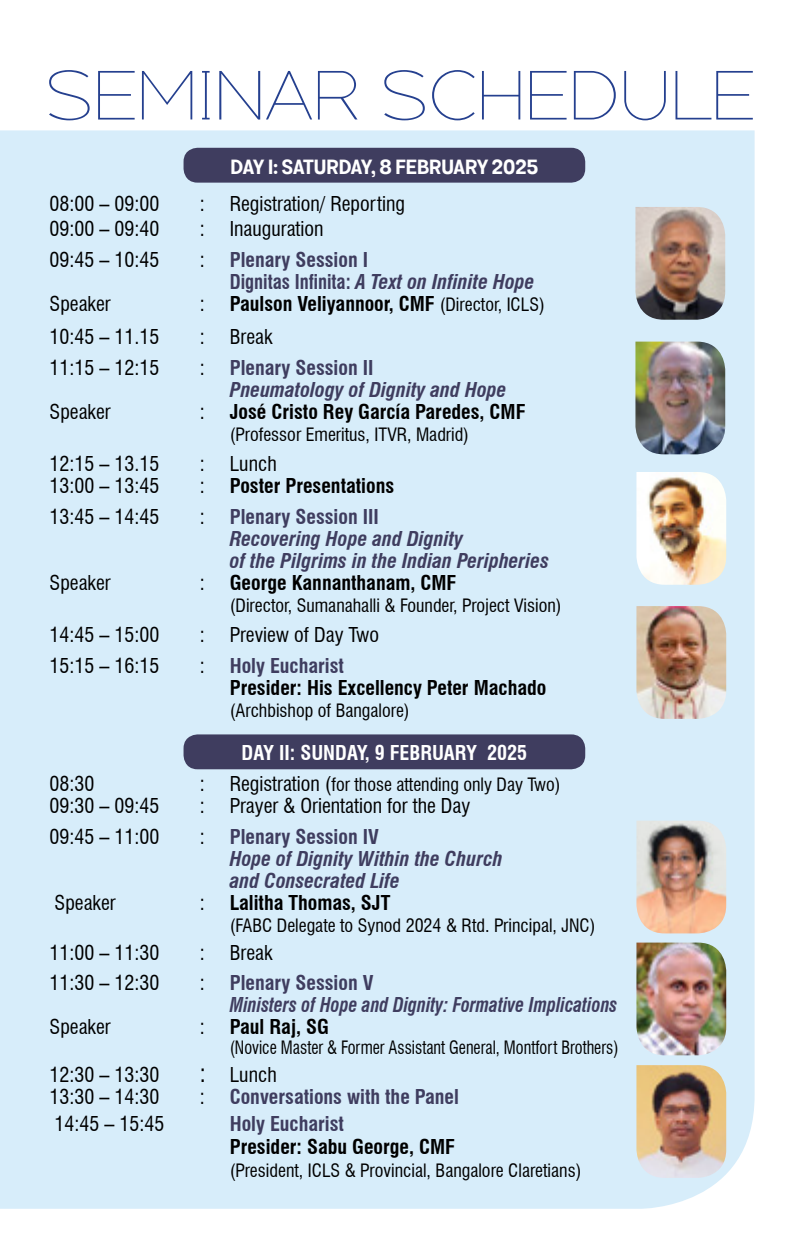
<style>
.page{position:relative;width:800px;height:1253px;background:#fff}
.page>*{position:absolute;margin:0;border:0;box-sizing:border-box;transform-origin:0 0}
.No_Spacing{font:200 60.6px "Adequate";color:#25408f}
.No_Spacing-2{font:condensed 20px "Swiss 721 BT";color:#000}
.No_Spacing-3{font:700 condensed 20px "Swiss 721 BT";color:#000}
.No_Spacing-4{font:700 condensed 20px/22px "Swiss 721 BT";color:#3f3d5f}
.No_Spacing-5{font:italic 700 condensed 20px/22px "Swiss 721 BT";color:#3f3d5f}
.No_Spacing-6{font:italic 700 condensed 20px "Swiss 721 BT";color:#3f3d5f;scale:.9 1}
.No_Spacing-7{font:20px "Grota Sans Bold 58080";color:#fff}
.No_Spacing-8{font:700 condensed 20px "Swiss 721 BT";color:#fff}
.t1{font:condensed 18px "Swiss 721 BT";color:#000}
.t2{font:condensed 18px "Swiss 721 BT";color:#000;scale:.9 1}
.s1{font-weight:400;color:#000}
.s2{font-style:italic}
.s3{font-weight:400;font-size:18px}
.s4{font-style:normal}
.s5{font-size:20px}
.s6{font-size:24px}
</style>
<div class="page">
<div style="left:1px;top:130px;width:753px;height:1079px;background:#d7edfa"></div>
<svg style="left:0;top:130px;width:1px;height:1079px"></svg>
<div style="left:183px;top:148px;width:402px;height:35px;background:#3f3d5f;border-radius:14px"></div>
<div style="left:183px;top:734px;width:402px;height:35px;background:#3f3d5f;border-radius:14px"></div>
<img style="left:635px;top:207px;width:90px;height:113px">
<img style="left:635px;top:342px;width:90px;height:112px">
<img style="left:636px;top:472px;width:90px;height:113px">
<img style="left:636px;top:606px;width:90px;height:113px">
<img style="left:636px;top:821px;width:90px;height:112px">
<img style="left:636px;top:943px;width:90px;height:112px">
<img style="left:636px;top:1065px;width:90px;height:113px">
<p class="No_Spacing" style="left:45px;top:56px;width:711px">SEMINAR SCHEDULE</p>
<p class="No_Spacing-7" style="left:230px;top:154px;width:309px">DAY I: SATURDAY, 8 FEBRUARY 2025</p>
<p class="No_Spacing-2" style="left:50px;top:191px;width:111px">08:00 – 09:00</p>
<p class="No_Spacing-2" style="left:200px;top:191px;width:6px">:</p>
<p class="No_Spacing-2" style="left:230px;top:191px;width:177px">Registration/ Reporting</p>
<p class="No_Spacing-2" style="left:50px;top:217px;width:111px">09:00 – 09:40</p>
<p class="No_Spacing-2" style="left:200px;top:217px;width:6px">:</p>
<p class="No_Spacing-2" style="left:230px;top:217px;width:95px">Inauguration</p>
<p class="No_Spacing-2" style="left:50px;top:248px;width:111px">09:45 – 10:45</p>
<p class="No_Spacing-4" style="left:230px;top:249px;width:306px;text-indent:-30px"><span class="s1">:</span> Plenary Session I<br>Dignitas Infinita: <span class="s2">A Text on Infinite Hope</span></p>
<p class="No_Spacing-2" style="left:50px;top:292px;width:63px">Speaker</p>
<p class="No_Spacing-2" style="left:200px;top:292px;width:6px">:</p>
<p class="No_Spacing-3" style="left:230px;top:292px;width:316px">Paulson Veliyannoor, CMF <span class="s3">(Director, ICLS)</span></p>
<p class="No_Spacing-2" style="left:50px;top:325px;width:111px">10:45 – 11.15</p>
<p class="No_Spacing-2" style="left:200px;top:325px;width:6px">:</p>
<p class="No_Spacing-2" style="left:230px;top:325px;width:44px">Break</p>
<p class="No_Spacing-2" style="left:50px;top:355px;width:111px">11:15 – 12:15</p>
<p class="No_Spacing-2" style="left:200px;top:355px;width:6px">:</p>
<p class="No_Spacing-5" style="left:230px;top:356px;width:278px"><span class="s4">Plenary Session II<br></span>Pneumatology of Dignity and Hope</p>
<p class="No_Spacing-2" style="left:50px;top:399px;width:63px">Speaker</p>
<p class="No_Spacing-2" style="left:200px;top:399px;width:6px">:</p>
<p class="No_Spacing-3" style="left:230px;top:399px;width:297px">José Cristo Rey García Paredes, CMF</p>
<p class="t1" style="left:230px;top:423px;width:241px">(Professor Emeritus, ITVR, Madrid)</p>
<p class="No_Spacing-2" style="left:50px;top:452px;width:111px">12:15 – 13.15</p>
<p class="No_Spacing-2" style="left:200px;top:452px;width:6px">:</p>
<p class="No_Spacing-2" style="left:230px;top:452px;width:48px">Lunch</p>
<p class="No_Spacing-2" style="left:50px;top:474px;width:111px">13:00 – 13:45</p>
<p class="No_Spacing-2" style="left:200px;top:474px;width:6px">:</p>
<p class="No_Spacing-3" style="left:230px;top:474px;width:166px">Poster Presentations</p>
<p class="No_Spacing-2" style="left:50px;top:504px;width:111px">13:45 – 14:45</p>
<p class="No_Spacing-2" style="left:200px;top:504px;width:6px">:</p>
<p class="No_Spacing-4" style="left:230px;top:505px;width:150px">Plenary Session III</p>
<p class="No_Spacing-5" style="left:230px;top:527px;width:321px">Recovering Hope and Dignity<br>of the Pilgrims in the Indian Peripheries</p>
<p class="No_Spacing-2" style="left:50px;top:570px;width:63px">Speaker</p>
<p class="No_Spacing-2" style="left:200px;top:570px;width:6px">:</p>
<p class="No_Spacing-3" style="left:230px;top:570px;width:228px">George Kannanthanam, CMF</p>
<p class="t1" style="left:230px;top:594px;width:333px">(Director, Sumanahalli &amp; Founder, Project Vision)</p>
<p class="No_Spacing-2" style="left:50px;top:623px;width:111px">14:45 – 15:00</p>
<p class="No_Spacing-2" style="left:200px;top:623px;width:6px">:</p>
<p class="No_Spacing-2" style="left:230px;top:623px;width:151px">Preview of Day Two</p>
<p class="No_Spacing-2" style="left:50px;top:653px;width:111px">15:15 – 16:15</p>
<p class="No_Spacing-2" style="left:200px;top:653px;width:6px">:</p>
<p class="No_Spacing-4" style="left:230px;top:654px;width:116px">Holy Eucharist</p>
<p class="No_Spacing-3" style="left:230px;top:675px;width:318px">Presider: His Excellency Peter Machado</p>
<p class="t1" style="left:230px;top:699px;width:181px">(Archbishop of Bangalore)</p>
<p class="No_Spacing-8" style="left:241px;top:740px;width:287px">DAY II: SUNDAY, 9 FEBRUARY 2025</p>
<p class="No_Spacing-2" style="left:50px;top:772px;width:46px">08:30</p>
<p class="No_Spacing-2" style="left:200px;top:772px;width:6px">:</p>
<p class="t1" style="left:230px;top:774px;width:332px"><span class="s5">Registration (</span>for those attending only Day Two)</p>
<p class="No_Spacing-2" style="left:50px;top:794px;width:111px">09:30 – 09:45</p>
<p class="No_Spacing-2" style="left:200px;top:794px;width:6px">:</p>
<p class="No_Spacing-2" style="left:230px;top:794px;width:242px">Prayer &amp; Orientation for the Day</p>
<p class="No_Spacing-2" style="left:50px;top:825px;width:111px">09:45 – 11:00</p>
<p class="No_Spacing-2" style="left:200px;top:825px;width:6px">:</p>
<p class="No_Spacing-4" style="left:230px;top:826px;width:151px">Plenary Session IV</p>
<p class="No_Spacing-5" style="left:230px;top:848px;width:274px">Hope of Dignity Within the Church and Consecrated Life</p>
<p class="No_Spacing-2" style="left:55px;top:891px;width:63px">Speaker</p>
<p class="No_Spacing-2" style="left:200px;top:891px;width:6px">:</p>
<p class="No_Spacing-3" style="left:230px;top:891px;width:162px">Lalitha Thomas, SJT</p>
<p class="t1" style="left:230px;top:914px;width:367px">(FABC Delegate to Synod 2024 &amp; Rtd. Principal, JNC)</p>
<p class="No_Spacing-2" style="left:50px;top:940px;width:111px">11:00 – 11:30</p>
<p class="No_Spacing-2" style="left:200px;top:940px;width:6px">:</p>
<p class="No_Spacing-2" style="left:230px;top:940px;width:44px">Break</p>
<p class="No_Spacing-2" style="left:50px;top:971px;width:111px">11:30 – 12:30</p>
<p class="No_Spacing-2" style="left:200px;top:971px;width:6px">:</p>
<p class="No_Spacing-4" style="left:230px;top:972px;width:145px">Plenary Session V</p>
<p class="No_Spacing-6" style="left:230px;top:993px;width:432px">Ministers of Hope and Dignity: Formative Implications</p>
<p class="No_Spacing-2" style="left:50px;top:1015px;width:63px">Speaker</p>
<p class="No_Spacing-2" style="left:200px;top:1015px;width:6px">:</p>
<p class="No_Spacing-3" style="left:230px;top:1015px;width:100px">Paul Raj, SG</p>
<p class="t2" style="left:230px;top:1037px;width:433px">(Novice Master &amp; Former Assistant General, Montfort Brothers)</p>
<p class="No_Spacing-2" style="left:50px;top:1062px;width:111px">12:30 – 13:30</p>
<p class="No_Spacing-2" style="left:200px;top:1062px;width:78px"><span class="s6">:</span> Lunch</p>
<p class="No_Spacing-2" style="left:50px;top:1084px;width:111px">13:30 – 14:30</p>
<p class="No_Spacing-2" style="left:200px;top:1084px;width:6px">:</p>
<p class="No_Spacing-4" style="left:230px;top:1085px;width:231px">Conversations with the Panel</p>
<p class="No_Spacing-2" style="left:55px;top:1112px;width:111px">14:45 – 15:45</p>
<p class="No_Spacing-4" style="left:230px;top:1113px;width:116px">Holy Eucharist</p>
<p class="No_Spacing-3" style="left:230px;top:1135px;width:227px">Presider: Sabu George, CMF</p>
<p class="t1" style="left:230px;top:1160px;width:353px">(President, ICLS &amp; Provincial, Bangalore Claretians)</p>
</div>
